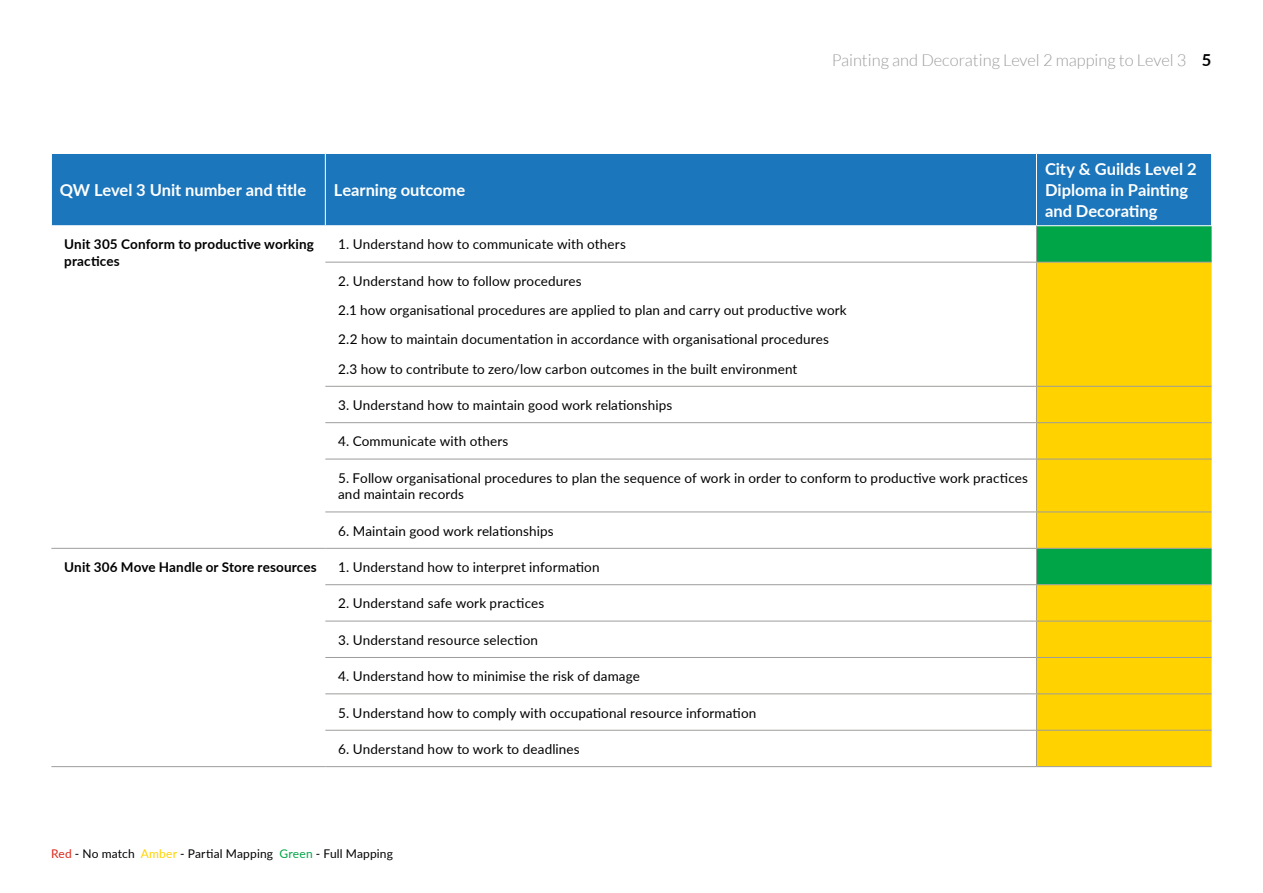
<style>
.page{position:relative;width:1263px;height:893px;background:#fff}
.page>*{position:absolute;margin:0;border:0;box-sizing:border-box;transform-origin:0 0}
.t1{font:700 16.5px/21px "Lato";color:#fff}
.t2{font:300 16.5px "Lato";color:#9d9d9c}
.t3{font:13.5px/29.2px "Lato";letter-spacing:.01em;color:#000}
.t4{font:700 13.5px/16.5px "Lato";letter-spacing:.01em;color:#000}
.t5{font:12px "Lato";letter-spacing:.015em;color:#000}
.s1{font-weight:700;color:#000}
.s2{color:#db291c}
.s3{color:#ffd200}
.s4{color:#00a547}
</style>
<div class="page">
<div style="left:52px;top:154px;width:1159px;height:71px;background:#1c76bc"></div>
<div style="left:1037px;top:226px;width:174px;height:36px;background:#00a547"></div>
<svg style="left:1037px;top:263px;width:174px;height:503px;background:#ecce05"></svg>
<hr style="left:325px;top:262px;width:711px;height:1px;background:#9d9d9c">
<hr style="left:1036px;top:262px;width:175px;height:1px;background:#9d9d9c">
<hr style="left:325px;top:386px;width:711px;height:1px;background:#9d9d9c">
<hr style="left:1036px;top:386px;width:175px;height:1px;background:#9d9d9c">
<hr style="left:325px;top:422px;width:711px;height:1px;background:#9d9d9c">
<hr style="left:1036px;top:422px;width:175px;height:1px;background:#9d9d9c">
<hr style="left:325px;top:459px;width:711px;height:1px;background:#9d9d9c">
<hr style="left:1036px;top:459px;width:175px;height:1px;background:#9d9d9c">
<hr style="left:325px;top:512px;width:711px;height:1px;background:#9d9d9c">
<hr style="left:1036px;top:512px;width:175px;height:1px;background:#9d9d9c">
<hr style="left:325px;top:548px;width:711px;height:1px;background:#9d9d9c">
<hr style="left:1036px;top:548px;width:175px;height:1px;background:#9d9d9c">
<hr style="left:325px;top:584px;width:711px;height:1px;background:#9d9d9c">
<hr style="left:1036px;top:584px;width:175px;height:1px;background:#9d9d9c">
<hr style="left:325px;top:621px;width:711px;height:1px;background:#9d9d9c">
<hr style="left:1036px;top:621px;width:175px;height:1px;background:#9d9d9c">
<hr style="left:325px;top:657px;width:711px;height:1px;background:#9d9d9c">
<hr style="left:1036px;top:657px;width:175px;height:1px;background:#9d9d9c">
<hr style="left:325px;top:693px;width:711px;height:1px;background:#9d9d9c">
<hr style="left:1036px;top:693px;width:175px;height:1px;background:#9d9d9c">
<hr style="left:325px;top:730px;width:711px;height:1px;background:#9d9d9c">
<hr style="left:1036px;top:730px;width:175px;height:1px;background:#9d9d9c">
<hr style="left:325px;top:766px;width:711px;height:1px;background:#9d9d9c">
<hr style="left:1036px;top:766px;width:175px;height:1px;background:#9d9d9c">
<hr style="left:325px;top:154px;width:1px;height:71px;background:#fff">
<hr style="left:51px;top:548px;width:274px;height:1px;background:#9d9d9c">
<hr style="left:51px;top:766px;width:274px;height:1px;background:#9d9d9c">
<hr style="left:1036px;top:226px;width:1px;height:36px;background:#9d9d9c">
<hr style="left:1036px;top:262px;width:1px;height:124px;background:#9d9d9c">
<hr style="left:1036px;top:387px;width:1px;height:35px;background:#9d9d9c">
<hr style="left:1036px;top:423px;width:1px;height:36px;background:#9d9d9c">
<hr style="left:1036px;top:459px;width:1px;height:53px;background:#9d9d9c">
<hr style="left:1036px;top:512px;width:1px;height:36px;background:#9d9d9c">
<hr style="left:1036px;top:549px;width:1px;height:35px;background:#9d9d9c">
<hr style="left:1036px;top:585px;width:1px;height:36px;background:#9d9d9c">
<hr style="left:1036px;top:621px;width:1px;height:36px;background:#9d9d9c">
<hr style="left:1036px;top:658px;width:1px;height:35px;background:#9d9d9c">
<hr style="left:1036px;top:694px;width:1px;height:36px;background:#9d9d9c">
<hr style="left:1036px;top:731px;width:1px;height:35px;background:#9d9d9c">
<hr style="left:1036px;top:154px;width:1px;height:71px;background:#fff">
<p class="t1" style="left:60px;top:179px;width:248px">QW Level 3 Unit number and title</p>
<p class="t1" style="left:334px;top:179px;width:133px">Learning outcome</p>
<p class="t2" style="left:832px;top:52px;width:381px">Painting and Decorating Level 2 mapping to Level 3 <span class="s1">5</span></p>
<p class="t1" style="left:1045px;top:158px;width:153px">City &amp; Guilds Level 2<br>Diploma in Painting and Decorating</p>
<p class="t4" style="left:64px;top:236px;width:251px">Unit 305 Conform to productive working practices</p>
<p class="t3" style="left:338px;top:229px;width:289px">1. Understand how to communicate with others</p>
<p class="t3" style="left:338px;top:266px;width:510px">2. Understand how to follow procedures<br>2.1 how organisational procedures are applied to plan and carry out productive work 2.2 how to maintain documentation in accordance with organisational procedures 2.3 how to contribute to zero/low carbon outcomes in the built environment</p>
<p class="t3" style="left:338px;top:390px;width:336px">3. Understand how to maintain good work relationships</p>
<p class="t3" style="left:338px;top:426px;width:172px">4. Communicate with others</p>
<p class="t3" style="left:338px;top:469px;width:691px;line-height:16.5px">5. Follow organisational procedures to plan the sequence of work in order to conform to productive work practices and maintain records</p>
<p class="t3" style="left:338px;top:515px;width:217px">6. Maintain good work relationships</p>
<p class="t4" style="left:64px;top:558px;width:254px">Unit 306 Move Handle or Store resources</p>
<p class="t3" style="left:338px;top:552px;width:263px">1. Understand how to interpret information</p>
<p class="t3" style="left:338px;top:588px;width:208px">2. Understand safe work practices</p>
<p class="t3" style="left:338px;top:625px;width:201px">3. Understand resource selection</p>
<p class="t3" style="left:338px;top:661px;width:303px">4. Understand how to minimise the risk of damage</p>
<p class="t3" style="left:338px;top:697px;width:420px">5. Understand how to comply with occupational resource information</p>
<p class="t3" style="left:338px;top:734px;width:243px">6. Understand how to work to deadlines</p>
<p class="t5" style="left:51px;top:845px;width:344px"><span class="s2">Red</span> - No match <span class="s3">Amber</span> - Partial Mapping <span class="s4">Green</span> - Full Mapping</p>
</div>
